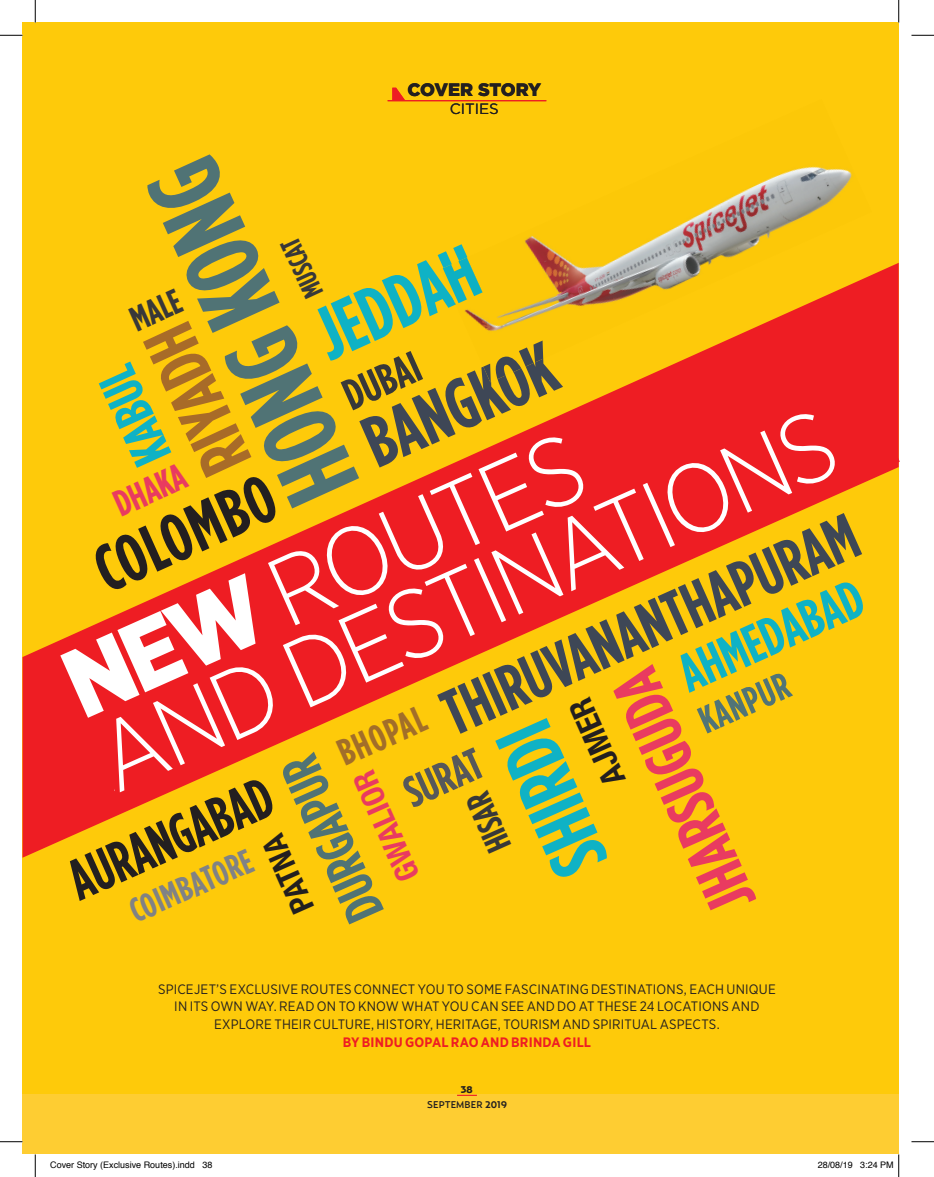
<style>
.page{position:relative;width:934px;height:1177px;background:#fff}
.page>*{position:absolute;margin:0;border:0;box-sizing:border-box;transform-origin:0 0}
.t1{font:700 105px "Gotham Condensed";color:#507375}
.t2{font:300 97.35px/81px "Gotham Narrow";color:#fff}
.t3{font:700 80.25px "Gotham Condensed";color:#0fb2c5}
.t4{font:900 78.75px/76.9px "Gotham";color:#fff}
.t5{font:700 75px "Gotham Condensed";color:#0fb2c5}
.t6{font:700 72.15px "Gotham Condensed";color:#3e4756}
.t7{font:700 71.25px "Gotham Condensed";color:#a86b28}
.t8{font:700 67.05px "Gotham Condensed";color:#231f20}
.t9{font:700 66.45px "Gotham Condensed";color:#e93b60}
.t10{font:700 64.2px "Gotham Condensed";color:#3e4756}
.t11{font:700 57.45px "Gotham Condensed";color:#231f20;scale:.93 1}
.t12{font:700 54px "Gotham Condensed";color:#507375}
.t13{font:700 53.85px "Gotham Condensed";color:#0fb2c5}
.t14{font:700 53.7px "Gotham Condensed";color:#0fb2c5}
.t15{font:700 44.1px "Gotham Condensed";color:#57585a}
.t16{font:700 43.8px "Gotham Condensed";color:#383839}
.t17{font:700 37.95px "Gotham Condensed";color:#517476}
.t18{font:700 37.35px "Gotham Condensed";color:#a26e29}
.t19{font:700 37.05px "Gotham Condensed";color:#e93b60}
.t20{font:700 34.8px "Gotham Condensed";color:#383839}
.t21{font:700 34.35px "Gotham Condensed";color:#808285}
.t22{font:700 condensed 32.55px "Helvetica Neue";color:#231f20}
.t23{font:700 condensed 31.65px "Helvetica Neue";color:#e93b60}
.t24{font:700 condensed 31.65px "Helvetica Neue";color:#231f20}
.t25{font:700 27.75px "Gotham Condensed";color:#383839}
.t26{font:900 18px "Gotham HTF";letter-spacing:-.02em;color:#231f20}
.t27{font:15px "Gotham";color:#231f20}
.Story-Maintext{font:13.65px/17.7px "Gotham Narrow";letter-spacing:.015em;color:#231f20;text-align:center}
.t28{font:500 9.75px "Relay";letter-spacing:.01em;color:#231f20}
.t29{font:900 9.75px "Relay";color:#231f20}
.t30{font:9px "Helvetica";color:#000}
.s1{font-weight:400}
.s2{font-weight:900}
.s3{font-weight:700;color:#ee1d23}
.s4{font-weight:700}
</style>
<div class="page">
<div style="left:22px;top:22px;width:876px;height:1132px;background:#fecd32"></div>
<div style="left:23px;top:23px;width:875px;height:1070px;background:#feca0a"></div>
<svg style="left:22px;top:263px;width:876px;height:594px"></svg>
<img style="left:456px;top:100px;width:415px;height:202px">
<img style="left:440px;top:263px;width:3px;height:39px">
<img style="left:443px;top:257px;width:39px;height:45px">
<svg style="left:52px;top:302px;width:847px;height:505px"></svg>
<svg style="left:457px;top:1094px;width:20px;height:1px"></svg>
<hr style="left:388px;top:100px;width:158px;height:1px;background:#ee1d23">
<svg style="left:392px;top:88px;width:13px;height:12px"></svg>
<hr style="left:34px;top:0;width:2px;height:23px;background:#fff">
<hr style="left:897px;top:0;width:2px;height:23px;background:#fff">
<svg style="left:0;top:35px;width:22px;height:1px"></svg>
<svg style="left:911px;top:35px;width:23px;height:1px"></svg>
<svg style="left:0;top:1141px;width:22px;height:1px"></svg>
<svg style="left:911px;top:1141px;width:23px;height:1px"></svg>
<svg style="left:35px;top:0;width:1px;height:23px"></svg>
<svg style="left:35px;top:1154px;width:1px;height:22px"></svg>
<svg style="left:898px;top:0;width:1px;height:23px"></svg>
<svg style="left:898px;top:1154px;width:1px;height:22px"></svg>
<p class="t26" style="left:407px;top:80px;width:135px">COVER STORY</p>
<p class="t27" style="left:450px;top:100px;width:51px">CITIES</p>
<p class="t1" style="left:272px;top:521px;width:365px;rotate:-114deg">HONG KONG</p>
<p class="t25" style="left:301px;top:303px;width:64px;rotate:-115deg">MUSCAT</p>
<p class="t5" style="left:302px;top:298px;width:173px;rotate:-24deg">JEDDAH</p>
<p class="t20" style="left:124px;top:303px;width:54px;rotate:-24deg">MALE</p>
<p class="t13" style="left:127px;top:474px;width:104px;rotate:-114deg">KABUL</p>
<p class="t7" style="left:194px;top:486px;width:157px;rotate:-115deg">RIYADH</p>
<p class="t6" style="left:351px;top:408px;width:205px;rotate:-24deg">BANGKOK</p>
<p class="t16" style="left:335px;top:374px;width:81px;rotate:-24deg">DUBAI</p>
<p class="t4" style="left:52px;top:658px;width:825px;rotate:-24deg">NEW <span class="s1">ROUTES<br>AND</span> DESTINATIONS</p>
<p class="t2" style="left:52px;top:649px;width:799px;rotate:-24deg"><span class="s2">NEW</span> ROUTES<br>AND DESTINATIONS</p>
<p class="t19" style="left:107px;top:486px;width:77px;rotate:-24deg">DHAKA</p>
<p class="t8" style="left:83px;top:537px;width:192px;rotate:-24deg">COLOMBO</p>
<p class="t10" style="left:430px;top:682px;width:450px;rotate:-24deg">THIRUVANANTHAPURAM</p>
<p class="t14" style="left:669px;top:647px;width:198px;rotate:-24deg">AHMEDABAD</p>
<p class="t9" style="left:701px;top:924px;width:259px;rotate:-114deg">JHARSUGUDA</p>
<p class="t17" style="left:692px;top:702px;width:97px;rotate:-24deg">KANPUR</p>
<p class="t22" style="left:591px;top:794px;width:93px;rotate:-114deg">AJMER</p>
<p class="t18" style="left:331px;top:734px;width:94px;rotate:-24deg">BHOPAL</p>
<p class="t3" style="left:542px;top:888px;width:159px;rotate:-114deg">SHIRDI</p>
<p class="t15" style="left:396px;top:771px;width:82px;rotate:-24deg">SURAT</p>
<p class="t12" style="left:339px;top:930px;width:176px;rotate:-114deg">DURGAPUR</p>
<p class="t23" style="left:386px;top:889px;width:118px;rotate:-114deg">GWALIOR</p>
<p class="t11" style="left:58px;top:852px;width:235px;rotate:-24deg">AURANGABAD</p>
<p class="t20" style="left:483px;top:857px;width:62px;rotate:-114deg">HISAR</p>
<p class="t24" style="left:280px;top:922px;width:84px;rotate:-114deg">PATNA</p>
<p class="t21" style="left:124px;top:894px;width:132px;rotate:-24deg">COIMBATORE</p>
<p class="Story-Maintext" style="left:158px;top:979px;width:619px">SPICEJET’S EXCLUSIVE ROUTES CONNECT YOU TO SOME FASCINATING DESTINATIONS, EACH UNIQUE IN ITS OWN WAY. READ ON TO KNOW WHAT YOU CAN SEE AND DO AT THESE 24 LOCATIONS AND EXPLORE THEIR CULTURE, HISTORY, HERITAGE, TOURISM AND SPIRITUAL ASPECTS.<br><span class="s3">BY BINDU GOPAL RAO AND BRINDA GILL</span></p>
<p class="t29" style="left:461px;top:1083px;width:13px">38</p>
<p class="t28" style="left:427px;top:1098px;width:81px">SEPTEMBER <span class="s4">2019</span></p>
<p class="t30" style="left:50px;top:1157px;width:164px">Cover Story (Exclusive Routes).indd 38</p>
<p class="t30" style="left:817px;top:1157px;width:78px">28/08/19 3:24 PM</p>
</div>
